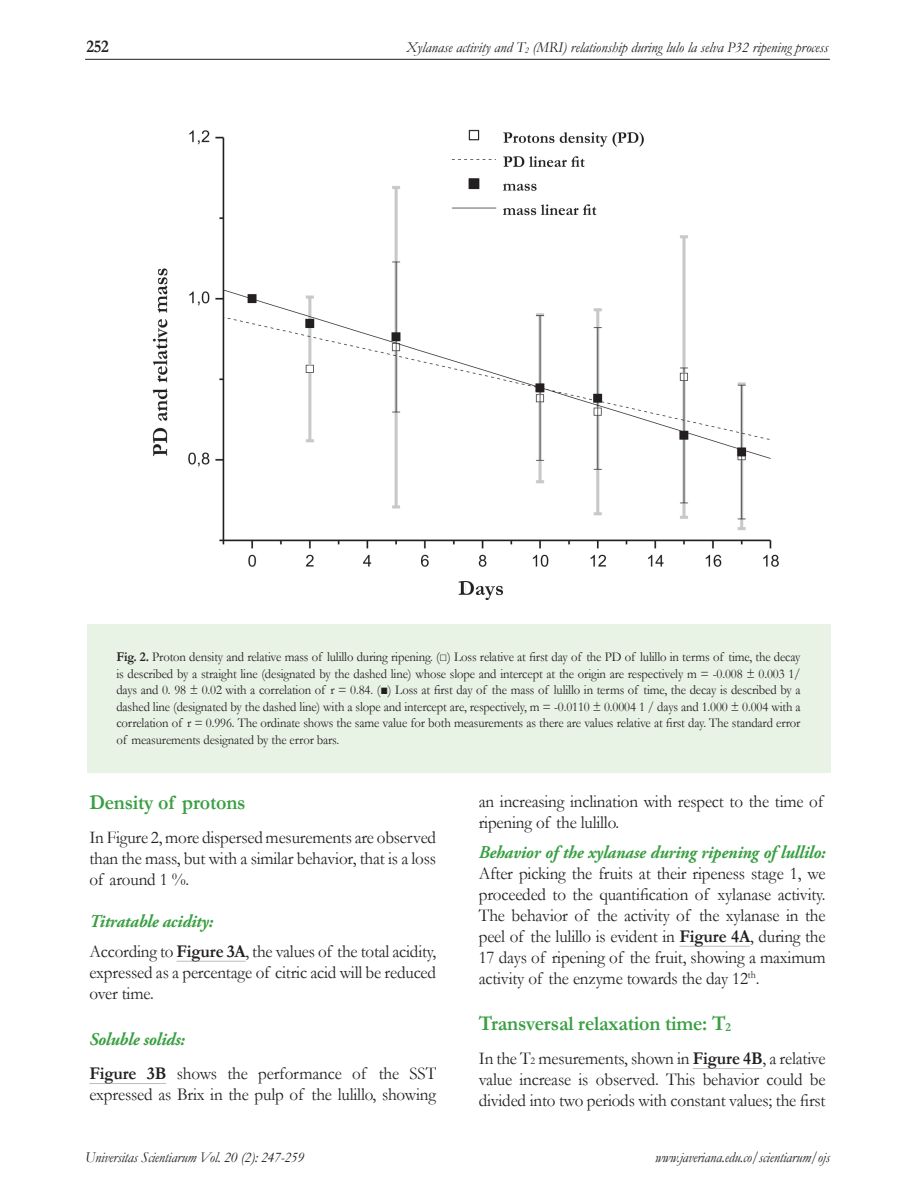
<style>
.page{position:relative;width:915px;height:1191px;background:#fff}
.page>*{position:absolute;margin:0;border:0;box-sizing:border-box;transform-origin:0 0}
.SUBTitulos{font:700 21px "Garamond";letter-spacing:-.01em;color:#399f42;scale:.95 1}
.TEXTOcorrido{font:18px/21px "Garamond";letter-spacing:-.01em;color:#231f20;text-align:justify;scale:.95 1}
.SUBTitulos-2{font:italic 700 18px "Adobe Garamond Pro";letter-spacing:-.01em;color:#399f42;scale:.95 1}
.t1{font:700 18px "Garamond";color:#231f20;scale:.9 1}
.t2{font:italic 15px "Garamond";letter-spacing:-.005em;color:#231f20;scale:.95 1}
.t3{font:italic 15px "Garamond";letter-spacing:-.005em;color:#231f20}
.TEXTOcorrido-2{font:13.5px/16.5px "Garamond";letter-spacing:-.01em;color:#231f20;text-align:justify;scale:.94 1}
.s1{font-size:8.7px}
.s2{font-weight:700}
.s3{font-family:"Adobe Garamond Pro";font-weight:700;font-style:italic;color:#399f42}
.s4{font-size:12.3px}
.s5{font-size:10.5px}
</style>
<div class="page">
<hr style="left:85px;top:59px;width:744px;height:1px;background:#231f20">
<hr style="left:176px;top:961px;width:69px;height:1px;background:#bcbdc0">
<hr style="left:89px;top:1083px;width:77px;height:1px;background:#bcbdc0">
<hr style="left:679px;top:946px;width:70px;height:1px;background:#bcbdc0">
<hr style="left:692px;top:1068px;width:70px;height:1px;background:#bcbdc0">
<img style="left:152px;top:129px;width:626px;height:471px">
<div style="left:87px;top:624px;width:743px;height:148px;background:#e8f2e5"></div>
<p class="t1" style="left:87px;top:34px;width:26px">252</p>
<p class="t3" style="left:406px;top:37px;width:423px">Xylanase activity and T<span class="s1">2</span> (MRI) relationship during lulo la selva P32 ripening process</p>
<p class="TEXTOcorrido-2" style="left:116px;top:648px;width:729px"><span class="s2">Fig. 2.</span> Proton density and relative mass of lulillo during ripening. (□) Loss relative at first day of the PD of lulillo in terms of time, the decay is described by a straight line (designated by the dashed line) whose slope and intercept at the origin are respectively m = -0.008 ± 0.003 1/ days and 0. 98 ± 0.02 with a correlation of r = 0.84. (■) Loss at first day of the mass of lulillo in terms of time, the decay is described by a dashed line (designated by the dashed line) with a slope and intercept are, respectively, m = -0.0110 ± 0.0004 1 / days and 1.000 ± 0.004 with a correlation of r = 0.996. The ordinate shows the same value for both measurements as there are values relative at first day. The standard error of measurements designated by the error bars.</p>
<p class="SUBTitulos" style="left:89px;top:788px;width:166px">Density of protons</p>
<p class="TEXTOcorrido" style="left:89px;top:826px;width:366px">In Figure 2, more dispersed mesurements are observed than the mass, but with a similar behavior, that is a loss of around 1 %.</p>
<p class="SUBTitulos-2" style="left:89px;top:911px;width:132px">Titratable acidity:</p>
<p class="TEXTOcorrido" style="left:89px;top:940px;width:366px">According to <span class="s2">Figure 3A</span>, the values of the total acidity, expressed as a percentage of citric acid will be reduced over time.</p>
<p class="SUBTitulos-2" style="left:89px;top:1029px;width:102px">Soluble solids:</p>
<p class="TEXTOcorrido" style="left:89px;top:1062px;width:366px"><span class="s2">Figure 3B</span> shows the performance of the SST expressed as Brix in the pulp of the lulillo, showing</p>
<p class="TEXTOcorrido" style="left:478px;top:790px;width:364px">an increasing inclination with respect to the time of ripening of the lulillo.</p>
<p class="TEXTOcorrido" style="left:478px;top:841px;width:366px"><span class="s3">Behavior of the xylanase during ripening of lullilo:<br></span>After picking the fruits at their ripeness stage 1, we proceeded to the quantification of xylanase activity.<br>The behavior of the activity of the xylanase in the peel of the lulillo is evident in <span class="s2">Figure 4A</span>, during the 17 days of ripening of the fruit, showing a maximum activity of the enzyme towards the day 12<sup>th</sup>.</p>
<p class="SUBTitulos" style="left:478px;top:1009px;width:267px">Transversal relaxation time: T<span class="s4">2</span></p>
<p class="TEXTOcorrido" style="left:478px;top:1047px;width:366px">In the T<span class="s5">2</span> mesurements, shown in <span class="s2">Figure 4B</span>, a relative value increase is observed. This behavior could be divided into two periods with constant values; the first</p>
<p class="t2" style="left:85px;top:1146px;width:232px">Universitas Scientiarum Vol. 20 (2): 247-259</p>
<p class="t2" style="left:655px;top:1147px;width:185px">www.javeriana.edu.co/scientiarum/ojs</p>
</div>
